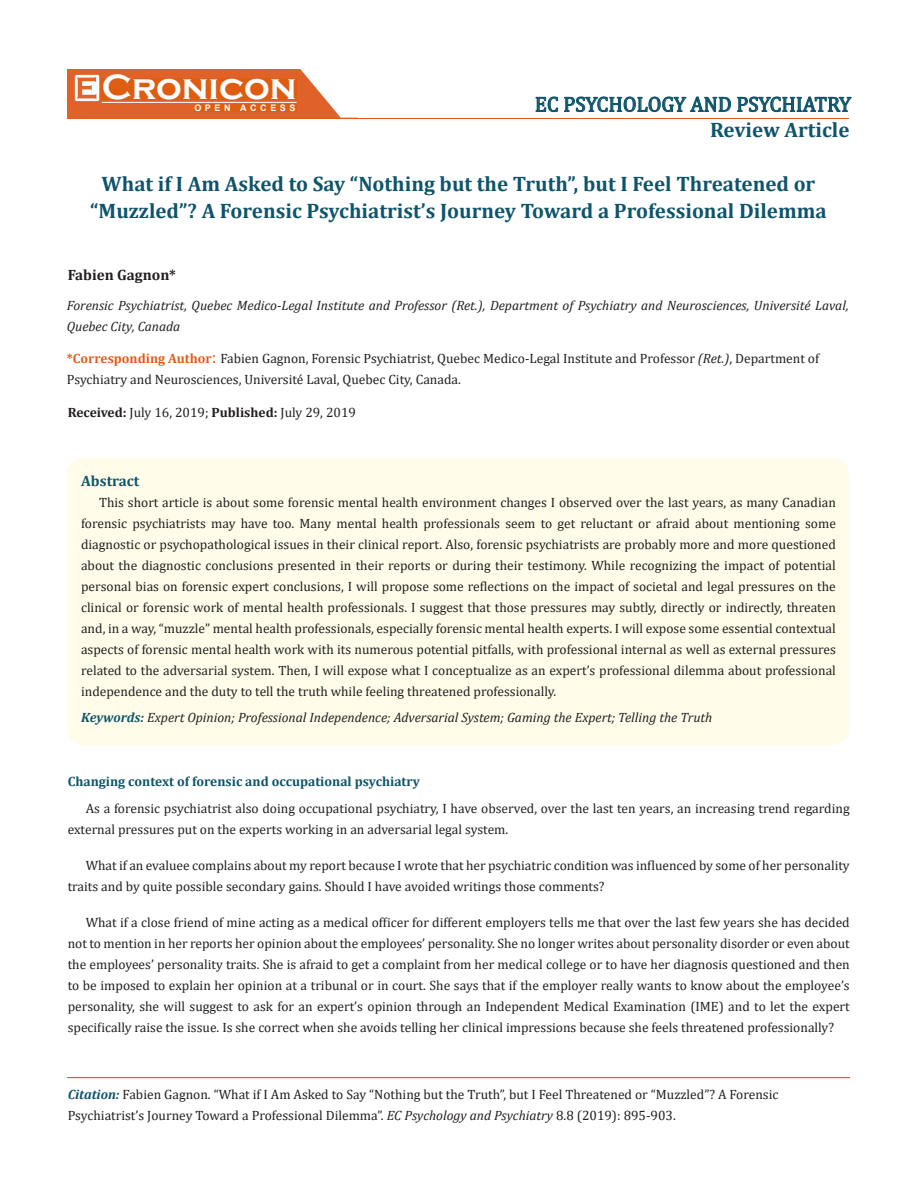
<style>
.page{position:relative;width:917px;height:1188px;background:#fff}
.page>*{position:absolute;margin:0;border:0;box-sizing:border-box;transform-origin:0 0}
.t1{font:700 36px "Copperplate Gothic";color:#fff}
.t2{font:700 21px/27px "Cambria";color:#0e546a;text-align:center}
.t3{font:21px "Cambria";color:#0e546a}
.t4{font:700 15px "Cambria";color:#231f20}
.t5{font:700 15px "Cambria";color:#0e546a}
.t6{font:13.5px/21px "Cambria";color:#231f20}
.t7{font:italic 13.5px/21px "Cambria";color:#231f20}
.t8{font:700 13.5px "Cambria";color:#0e546a}
.t9{font:700 9px "Arial";letter-spacing:.4em;color:#fff}
.s1{font-weight:700;color:#e05d1a}
.s2{font-size:18px;color:#e05d1a}
.s3{font-style:italic}
.s4{font-weight:700}
.s5{font-weight:700;color:#0e546a}
.s6{font-weight:700;font-style:italic;color:#0e546a}
</style>
<div class="page">
<div style="left:67px;top:70px;width:290px;height:49px;background:#e06228"></div>
<svg style="left:300px;top:69px;width:58px;height:49px"></svg>
<img style="left:75px;top:75px;width:24px;height:26px">
<div style="left:102px;top:79px;width:195px;height:21px;background:#df5d11"></div>
<div style="left:194px;top:105px;width:103px;height:7px;background:#df5d11"></div>
<svg style="left:535px;top:97px;width:23px;height:15px"></svg>
<svg style="left:564px;top:97px;width:287px;height:15px"></svg>
<hr style="left:102px;top:102px;width:194px;height:1px;background:#fff">
<hr style="left:279px;top:118px;width:569px;height:1px;background:#e05d1a">
<div style="left:67px;top:1077px;width:782px;height:1px;border:1px solid #e05d1a"></div>
<div style="left:67px;top:458px;width:782px;height:287px;background:#fffde9;border-radius:18px"></div>
<p class="t1" style="left:102px;top:68px;width:196px">Cronicon</p>
<p class="t9" style="left:194px;top:102px;width:103px">OPEN ACCESS</p>
<p class="t3" style="left:535px;top:92px;width:318px">EC PSYCHOLOGY AND PSYCHIATRY</p>
<p class="t2" style="left:710px;top:116px;width:141px">Review Article</p>
<p class="t2" style="left:90px;top:169px;width:738px">What if I Am Asked to Say “Nothing but the Truth”, but I Feel Threatened or “Muzzled”? A Forensic Psychiatrist’s Journey Toward a Professional Dilemma</p>
<p class="t4" style="left:68px;top:265px;width:110px">Fabien Gagnon*</p>
<p class="t7" style="left:67px;top:295px;width:783px">Forensic Psychiatrist, Quebec Medico-Legal Institute and Professor (Ret.), Department of Psychiatry and Neurosciences, Université Laval,<br>Quebec City, Canada</p>
<p class="t6" style="left:67px;top:348px;width:754px"><span class="s1">*Corresponding Author</span><span class="s2">:</span> Fabien Gagnon, Forensic Psychiatrist, Quebec Medico-Legal Institute and Professor <span class="s3">(Ret.)</span>, Department of</p>
<p class="t6" style="left:67px;top:369px;width:395px">Psychiatry and Neurosciences, Université Laval, Quebec City, Canada.</p>
<p class="t6" style="left:68px;top:401px;width:290px"><span class="s4">Received:</span> July 16, 2019; <span class="s4">Published:</span> July 29, 2019</p>
<p class="t5" style="left:81px;top:470px;width:60px">Abstract</p>
<p class="t6" style="left:81px;top:492px;width:756px;text-align:justify;text-indent:18px">This short article is about some forensic mental health environment changes I observed over the last years, as many Canadian forensic psychiatrists may have too. Many mental health professionals seem to get reluctant or afraid about mentioning some diagnostic or psychopathological issues in their clinical report. Also, forensic psychiatrists are probably more and more questioned about the diagnostic conclusions presented in their reports or during their testimony. While recognizing the impact of potential personal bias on forensic expert conclusions, I will propose some reflections on the impact of societal and legal pressures on the clinical or forensic work of mental health professionals. I suggest that those pressures may subtly, directly or indirectly, threaten and, in a way, “muzzle” mental health professionals, especially forensic mental health experts. I will expose some essential contextual aspects of forensic mental health work with its numerous potential pitfalls, with professional internal as well as external pressures related to the adversarial system. Then, I will expose what I conceptualize as an expert’s professional dilemma about professional independence and the duty to tell the truth while feeling threatened professionally.</p>
<p class="t7" style="left:81px;top:707px;width:632px"><span class="s5">Keywords:</span> Expert Opinion; Professional Independence; Adversarial System; Gaming the Expert; Telling the Truth</p>
<p class="t8" style="left:68px;top:772px;width:354px">Changing context of forensic and occupational psychiatry</p>
<p class="t6" style="left:68px;top:798px;width:783px;text-indent:18px">As a forensic psychiatrist also doing occupational psychiatry, I have observed, over the last ten years, an increasing trend regarding external pressures put on the experts working in an adversarial legal system.</p>
<p class="t6" style="left:68px;top:855px;width:783px;text-indent:18px">What if an evaluee complains about my report because I wrote that her psychiatric condition was influenced by some of her personality traits and by quite possible secondary gains. Should I have avoided writings those comments?</p>
<p class="t6" style="left:68px;top:912px;width:783px;text-align:justify;text-indent:18px">What if a close friend of mine acting as a medical officer for different employers tells me that over the last few years she has decided not to mention in her reports her opinion about the employees’ personality. She no longer writes about personality disorder or even about the employees’ personality traits. She is afraid to get a complaint from her medical college or to have her diagnosis questioned and then to be imposed to explain her opinion at a tribunal or in court. She says that if the employer really wants to know about the employee’s personality, she will suggest to ask for an expert’s opinion through an Independent Medical Examination (IME) and to let the expert specifically raise the issue. Is she correct when she avoids telling her clinical impressions because she feels threatened professionally?</p>
<p class="t6" style="left:68px;top:1083px;width:712px"><span class="s6">Citation:</span> Fabien Gagnon. “What if I Am Asked to Say “Nothing but the Truth”, but I Feel Threatened or “Muzzled”? A Forensic</p>
<p class="t6" style="left:68px;top:1104px;width:609px">Psychiatrist’s Journey Toward a Professional Dilemma”. <span class="s3">EC Psychology and Psychiatry</span> 8.8 (2019): 895-903.</p>
</div>
